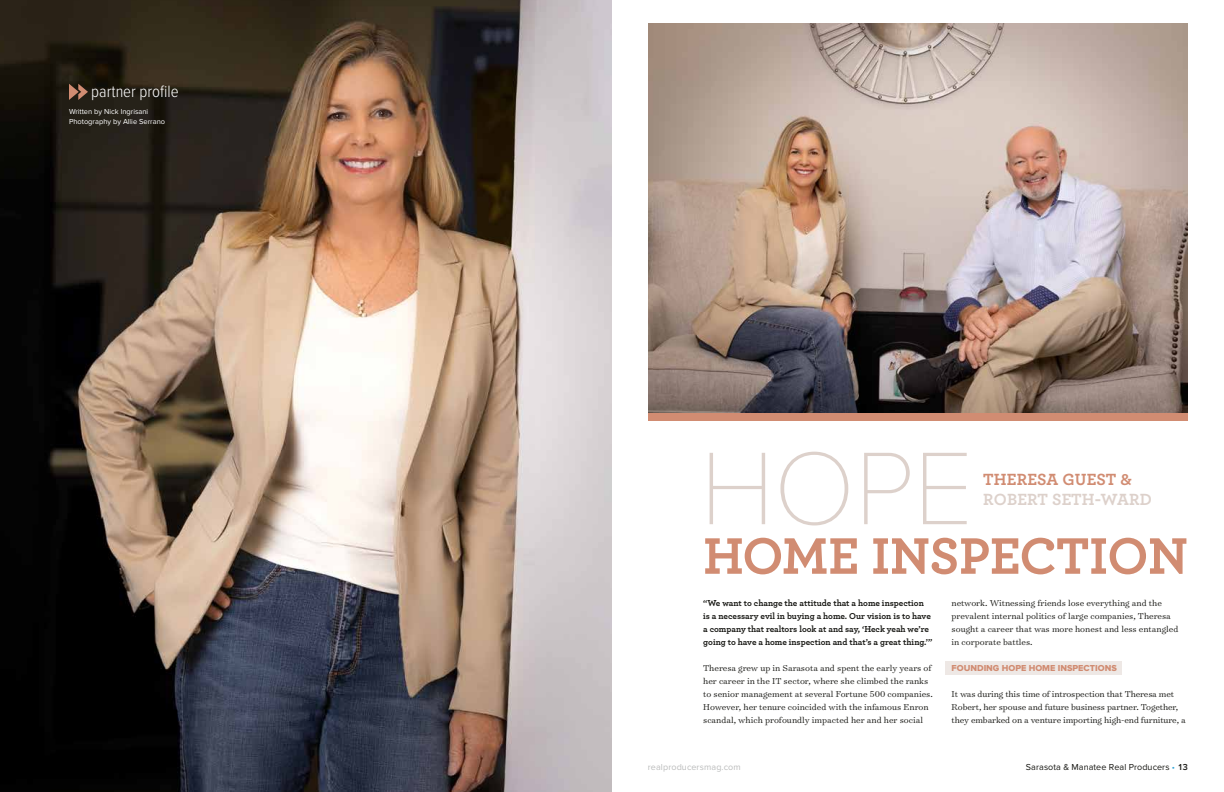
<style>
.page{position:relative;width:1224px;height:792px;background:#fff}
.page>*{position:absolute;margin:0;border:0;box-sizing:border-box;transform-origin:0 0}
.t1{font:100 107px "Proxima Nova T";color:#ddd1cb}
.t2{font:700 53.9px "Archer Pro";letter-spacing:-.01em;color:#d18c72}
.t3{font:700 17px "Archer Pro";letter-spacing:.01em;color:#ddd1cb}
.t4{font:300 17px "Proxima Nova Cond";color:#fff}
.t5{font:700 17px "Archer Pro";letter-spacing:.01em;color:#d18c72}
.t6{font:300 9.8px/13px "Surveyor Text";color:#171713}
.t7{font:700 9px/13px "Archer Pro";color:#171713}
.t8{font:9px "Proxima Nova";letter-spacing:.01em;color:#171713}
.t9{font:9px "Proxima Nova Extrabld";color:#d18c72}
.t10{font:9px "Proxima Nova";letter-spacing:.01em;color:#bbbcbc}
.t11{font:7.5px/10px "Proxima Nova";color:#fff}
.s1{color:#31a5d9}
.s2{font-weight:600}
</style>
<div class="page">
<div style="left:946px;top:662px;width:176px;height:13px;background:#eee8e5"></div>
<img style="left:0;top:0;width:612px;height:792px">
<svg style="left:69px;top:84px;width:19px;height:16px"></svg>
<img style="left:648px;top:24px;width:540px;height:390px">
<div style="left:648px;top:414px;width:540px;height:7px;background:#d18c72"></div>
<h3 class="t4" style="left:91px;top:84px;width:89px">partner profile</h3>
<p class="t11" style="left:69px;top:106px;width:98px">Written by Nick Ingrisani<br>Photography by Allie Serrano</p>
<h1 class="t1" style="left:700px;top:427px;width:275px">HOPE</h1>
<h2 class="t2" style="left:703px;top:513px;width:486px">HOME INSPECTION</h2>
<h3 class="t5" style="left:983px;top:466px;width:150px">THERESA GUEST &amp;</h3>
<h3 class="t3" style="left:983px;top:486px;width:170px">ROBERT SETH-WARD</h3>
<p class="t7" style="left:703px;top:596px;width:231px">“We want to change the attitude that a home inspection is a necessary evil in buying a home. Our vision is to have a company that realtors look at and say, ‘Heck yeah we’re going to have a home inspection and that’s a great thing.’”</p>
<p class="t6" style="left:703px;top:661px;width:231px">Theresa grew up in Sarasota and spent the early years of her career in the IT sector, where she climbed the ranks to senior management at several Fortune 500 companies.<br>However, her tenure coincided with the infamous Enron scandal, which profoundly impacted her and her social</p>
<p class="t6" style="left:952px;top:597px;width:228px">network. Witnessing friends lose everything and the prevalent internal politics of large companies, Theresa sought a career that was more honest and less entangled in corporate battles.</p>
<p class="t9" style="left:952px;top:664px;width:167px">FOUNDING HOPE HOME INSPECTIONS</p>
<p class="t6" style="left:952px;top:688px;width:236px">It was during this time of introspection that Theresa met<br>Robert, her spouse and future business partner. Together, they embarked on a venture importing high-end furniture, a</p>
<p class="t10" style="left:648px;top:762px;width:94px">realproducersmag.com</p>
<p class="t8" style="left:1026px;top:762px;width:164px">Sarasota &amp; Manatee Real Producers <span class="s1">•</span> <span class="s2">13</span></p>
</div>
